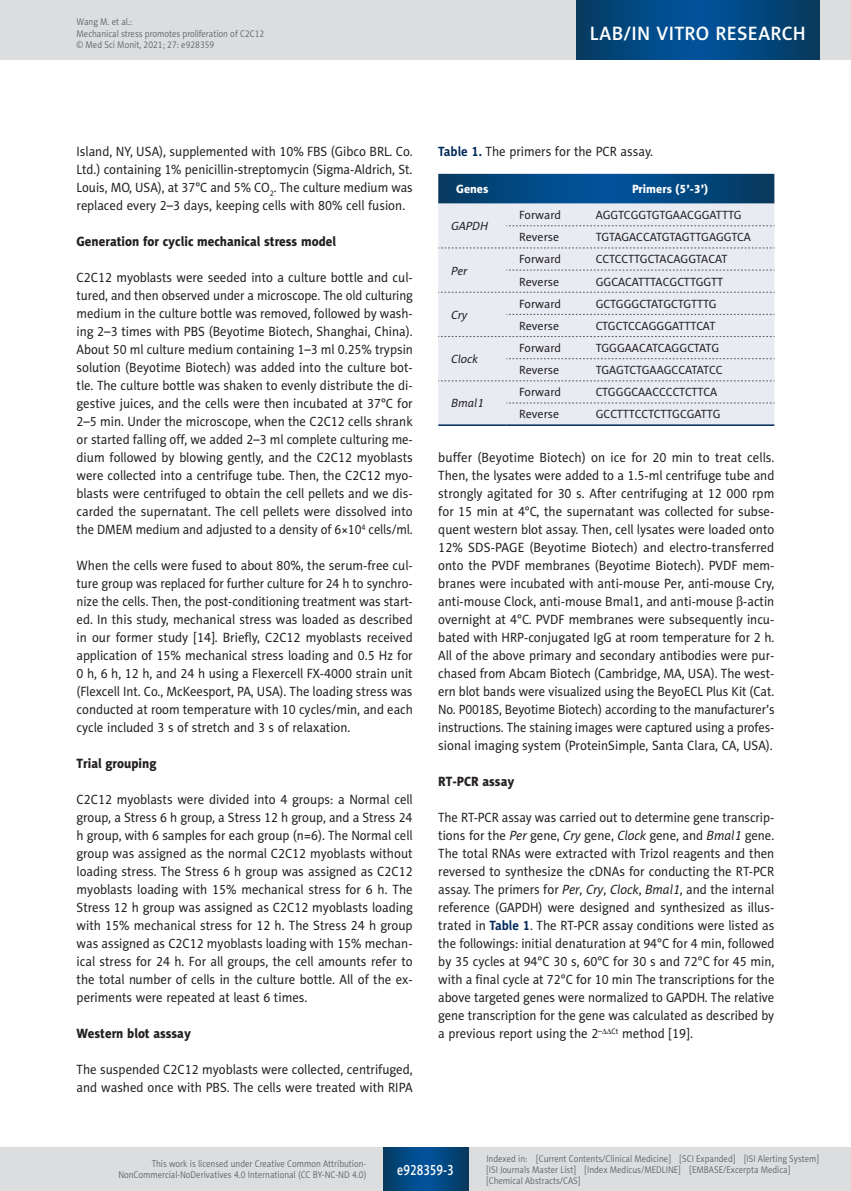
<style>
.page{position:relative;width:851px;height:1191px;background:#fff}
.page>*{position:absolute;margin:0;border:0;box-sizing:border-box;transform-origin:0 0}
.t1{font:19.5px "Naomi Sans EFN Medium";letter-spacing:.015em;color:#fff}
.MSM_e-PAGINA{font:15px "Naomi Sans EFN Medium";color:#fff;scale:.8 1}
.MSM_Body{font:13.5px/18px "Naomi Sans EFN";color:#231f20;text-align:justify;scale:.95 1}
.MSM_Body-2{font:13.5px/18px "Naomi Sans EFN";color:#231f20;text-align:justify;scale:.96 1}
.MSM_Body-3{font:13.5px/18px "Naomi Sans EFN";color:#231f20;text-align:justify;scale:.94 1}
.MSM_Headline_2{font:13.5px "Naomi Sans EFN Heavy";color:#231f20;scale:.95 1}
.MSM_Tabela_zawartosc{font:12px "Naomi Sans EFN";color:#231f20}
.MSM_Tabela_zawartosc-2{font:12px "Naomi Sans EFN";letter-spacing:-.02em;color:#231f20}
.MSM_Tabela_zawartosc-3{font:italic 12px "Naomi Sans EFN";color:#231f20}
.MSM_Tabela_Head{font:12px "Naomi Sans EFN Heavy";color:#fff}
.MSM_Tabela_zawartosc-4{font:12px "Naomi Sans EFN";letter-spacing:-.025em;color:#231f20}
.MSM_pagina_zywa{font:9.75px/11.2px "Naomi Sans EFN Light";color:#57585a;scale:.9 1}
.MSM_pagina_sygnatura{font:9.75px "Naomi Sans EFN Light";color:#57585a;scale:.9 1}
.s1{font-weight:700;color:#00295c}
.s2{font-family:"Standard Sym L"}
.s3{font-style:italic}
</style>
<div class="page">
<svg style="left:438px;top:174px;width:336px;height:30px;background:#074a81"></svg>
<div style="left:438px;top:204px;width:336px;height:220px;background:#e8ebf2"></div>
<svg style="left:506px;top:225px;width:268px;height:1px"></svg>
<svg style="left:438px;top:248px;width:336px;height:1px"></svg>
<svg style="left:506px;top:270px;width:268px;height:1px"></svg>
<svg style="left:438px;top:292px;width:336px;height:1px"></svg>
<svg style="left:506px;top:314px;width:268px;height:1px"></svg>
<svg style="left:438px;top:336px;width:336px;height:1px"></svg>
<svg style="left:506px;top:358px;width:268px;height:1px"></svg>
<svg style="left:506px;top:403px;width:268px;height:1px"></svg>
<hr style="left:506px;top:424px;width:60px;height:2px;background:#00295c">
<hr style="left:566px;top:424px;width:208px;height:2px;background:#00295c">
<svg style="left:438px;top:380px;width:336px;height:1px"></svg>
<hr style="left:438px;top:424px;width:68px;height:2px;background:#00295c">
<div style="left:0;top:1148px;width:850px;height:43px;background:#dcdddf"></div>
<svg style="left:383px;top:1147px;width:85px;height:43px;background:#02477e"></svg>
<div style="left:0;top:0;width:850px;height:60px;background:#dcdddf"></div>
<svg style="left:576px;top:0;width:243px;height:60px;background:#02477e"></svg>
<p class="MSM_pagina_zywa" style="left:77px;top:16px;width:210px">Wang M. et al.:<br>Mechanical stress promotes proliferation of C2C12</p>
<p class="MSM_pagina_sygnatura" style="left:77px;top:39px;width:154px">© Med Sci Monit, 2021; 27: e928359</p>
<h1 class="t1" style="left:589px;top:22px;width:217px">LAB/IN VITRO RESEARCH</h1>
<p class="MSM_Body" style="left:77px;top:142px;width:355px">Island, NY, USA), supplemented with 10% FBS (Gibco BRL. Co.<br>Ltd.) containing 1% penicillin-streptomycin (Sigma-Aldrich, St.<br>Louis, MO, USA), at 37°C and 5% CO<sub>2</sub>. The culture medium was replaced every 2–3 days, keeping cells with 80% cell fusion.</p>
<p class="MSM_Headline_2" style="left:77px;top:233px;width:274px">Generation for cyclic mechanical stress model</p>
<p class="MSM_Body" style="left:77px;top:268px;width:355px">C2C12 myoblasts were seeded into a culture bottle and cul&shy;tured, and then observed under a microscope. The old culturing medium in the culture bottle was removed, followed by wash&shy;ing 2–3 times with PBS (Beyotime Biotech, Shanghai, China).<br>About 50 ml culture medium containing 1–3 ml 0.25% trypsin solution (Beyotime Biotech) was added into the culture bot&shy;tle. The culture bottle was shaken to evenly distribute the di&shy;gestive juices, and the cells were then incubated at 37°C for 2–5 min. Under the microscope, when the C2C12 cells shrank or started falling off, we added 2–3 ml complete culturing me&shy;dium followed by blowing gently, and the C2C12 myoblasts were collected into a centrifuge tube. Then, the C2C12 myo&shy;blasts were centrifuged to obtain the cell pellets and we dis&shy;carded the supernatant. The cell pellets were dissolved into the DMEM medium and adjusted to a density of 6×10<sup>4</sup> cells/ml.</p>
<p class="MSM_Body" style="left:77px;top:556px;width:355px">When the cells were fused to about 80%, the serum-free cul&shy;ture group was replaced for further culture for 24 h to synchro&shy;nize the cells. Then, the post-conditioning treatment was start&shy;ed. In this study, mechanical stress was loaded as described in our former study [14]. Briefly, C2C12 myoblasts received application of 15% mechanical stress loading and 0.5 Hz for 0 h, 6 h, 12 h, and 24 h using a Flexercell FX-4000 strain unit (Flexcell Int. Co., McKeesport, PA, USA). The loading stress was conducted at room temperature with 10 cycles/min, and each cycle included 3 s of stretch and 3 s of relaxation.</p>
<p class="MSM_Headline_2" style="left:77px;top:755px;width:85px">Trial grouping</p>
<p class="MSM_Body" style="left:77px;top:790px;width:355px">C2C12 myoblasts were divided into 4 groups: a Normal cell group, a Stress 6 h group, a Stress 12 h group, and a Stress 24 h group, with 6 samples for each group (n=6). The Normal cell group was assigned as the normal C2C12 myoblasts without loading stress. The Stress 6 h group was assigned as C2C12 myoblasts loading with 15% mechanical stress for 6 h. The Stress 12 h group was assigned as C2C12 myoblasts loading with 15% mechanical stress for 12 h. The Stress 24 h group was assigned as C2C12 myoblasts loading with 15% mechan&shy;ical stress for 24 h. For all groups, the cell amounts refer to the total number of cells in the culture bottle. All of the ex&shy;periments were repeated at least 6 times.</p>
<p class="MSM_Headline_2" style="left:77px;top:1025px;width:122px">Western blot asssay</p>
<p class="MSM_Body" style="left:77px;top:1060px;width:355px">The suspended C2C12 myoblasts were collected, centrifuged, and washed once with PBS. The cells were treated with RIPA</p>
<p class="MSM_Body" style="left:438px;top:142px;width:228px"><span class="s1">Table 1.</span> The primers for the PCR assay.</p>
<p class="MSM_Tabela_Head" style="left:456px;top:182px;width:34px">Genes</p>
<p class="MSM_Tabela_Head" style="left:632px;top:182px;width:77px">Primers (5’-3’)</p>
<p class="MSM_Tabela_zawartosc-3" style="left:451px;top:219px;width:39px">GAPDH</p>
<p class="MSM_Tabela_zawartosc" style="left:519px;top:208px;width:43px">Forward</p>
<p class="MSM_Tabela_zawartosc" style="left:595px;top:208px;width:147px">AGGTCGGTGTGAACGGATTTG</p>
<p class="MSM_Tabela_zawartosc" style="left:519px;top:230px;width:42px">Reverse</p>
<p class="MSM_Tabela_zawartosc-2" style="left:595px;top:230px;width:157px">TGTAGACCATGTAGTTGAGGTCA</p>
<p class="MSM_Tabela_zawartosc-3" style="left:451px;top:264px;width:18px">Per</p>
<p class="MSM_Tabela_zawartosc-3" style="left:451px;top:308px;width:18px">Cry</p>
<p class="MSM_Tabela_zawartosc-3" style="left:451px;top:352px;width:28px">Clock</p>
<p class="MSM_Tabela_zawartosc-3" style="left:451px;top:396px;width:34px">Bmal1</p>
<p class="MSM_Tabela_zawartosc" style="left:519px;top:252px;width:43px">Forward</p>
<p class="MSM_Tabela_zawartosc" style="left:595px;top:252px;width:133px">CCTCCTTGCTACAGGTACAT</p>
<p class="MSM_Tabela_zawartosc" style="left:519px;top:274px;width:42px">Reverse</p>
<p class="MSM_Tabela_zawartosc" style="left:595px;top:274px;width:129px">GGCACATTTACGCTTGGTT</p>
<p class="MSM_Tabela_zawartosc" style="left:519px;top:297px;width:43px">Forward</p>
<p class="MSM_Tabela_zawartosc-4" style="left:595px;top:297px;width:123px">GCTGGGCTATGCTGTTTG</p>
<p class="MSM_Tabela_zawartosc" style="left:519px;top:319px;width:42px">Reverse</p>
<p class="MSM_Tabela_zawartosc" style="left:595px;top:319px;width:121px">CTGCTCCAGGGATTTCAT</p>
<p class="MSM_Tabela_zawartosc" style="left:519px;top:341px;width:43px">Forward</p>
<p class="MSM_Tabela_zawartosc" style="left:595px;top:341px;width:125px">TGGGAACATCAGGCTATG</p>
<p class="MSM_Tabela_zawartosc" style="left:519px;top:363px;width:42px">Reverse</p>
<p class="MSM_Tabela_zawartosc-2" style="left:595px;top:363px;width:128px">TGAGTCTGAAGCCATATCC</p>
<p class="MSM_Tabela_zawartosc" style="left:519px;top:385px;width:43px">Forward</p>
<p class="MSM_Tabela_zawartosc" style="left:595px;top:385px;width:123px">CTGGGCAACCCCTCTTCA</p>
<p class="MSM_Tabela_zawartosc" style="left:519px;top:407px;width:42px">Reverse</p>
<p class="MSM_Tabela_zawartosc" style="left:595px;top:407px;width:126px">GCCTTTCCTCTTGCGATTG</p>
<p class="MSM_Body-2" style="left:438px;top:448px;width:352px">buffer (Beyotime Biotech) on ice for 20 min to treat cells.<br>Then, the lysates were added to a 1.5-ml centrifuge tube and strongly agitated for 30 s. After centrifuging at 12 000 rpm for 15 min at 4°C, the supernatant was collected for subse&shy;quent western blot assay. Then, cell lysates were loaded onto 12% SDS-PAGE (Beyotime Biotech) and electro-transferred onto the PVDF membranes (Beyotime Biotech). PVDF mem&shy;branes were incubated with anti-mouse Per, anti-mouse Cry, anti-mouse Clock, anti-mouse Bmal1, and anti-mouse <span class="s2">b</span>-actin overnight at 4°C. PVDF membranes were subsequently incu&shy;bated with HRP-conjugated IgG at room temperature for 2 h.<br>All of the above primary and secondary antibodies were pur&shy;chased from Abcam Biotech (Cambridge, MA, USA). The west&shy;ern blot bands were visualized using the BeyoECL Plus Kit (Cat.<br>No. P0018S, Beyotime Biotech) according to the manufacturer’s instructions. The staining images were captured using a profes&shy;sional imaging system (ProteinSimple, Santa Clara, CA, USA).</p>
<p class="MSM_Headline_2" style="left:438px;top:773px;width:82px">RT-PCR assay</p>
<p class="MSM_Body-3" style="left:438px;top:808px;width:359px">The RT-PCR assay was carried out to determine gene transcrip&shy;tions for the <span class="s3">Per</span> gene, <span class="s3">Cry</span> gene, <span class="s3">Clock</span> gene, and <span class="s3">Bmal1</span> gene.<br>The total RNAs were extracted with Trizol reagents and then reversed to synthesize the cDNAs for conducting the RT-PCR assay. The primers for <span class="s3">Per</span>, <span class="s3">Cry</span>, <span class="s3">Clock</span>, <span class="s3">Bmal1</span>, and the internal reference (GAPDH) were designed and synthesized as illus&shy;trated in <span class="s1">Table 1</span>. The RT-PCR assay conditions were listed as the followings: initial denaturation at 94°C for 4 min, followed by 35 cycles at 94°C 30 s, 60°C for 30 s and 72°C for 45 min, with a final cycle at 72°C for 10 min The transcriptions for the above targeted genes were normalized to GAPDH. The relative gene transcription for the gene was calculated as described by a previous report using the 2<sup>–</sup><sup>DD</sup><sup>Ct</sup> method [19].</p>
<p class="MSM_pagina_zywa" style="left:118px;top:1158px;width:277px;text-align:right">This work is licensed under Creative Common Attribution-<br>NonCommercial-NoDerivatives 4.0 International (CC BY-NC-ND 4.0)</p>
<p class="MSM_e-PAGINA" style="left:397px;top:1160px;width:72px">e928359-3</p>
<p class="MSM_pagina_zywa" style="left:486px;top:1152px;width:371px">Indexed in: [Current Contents/Clinical Medicine] [SCI Expanded] [ISI Alerting System] [ISI Journals Master List] [Index Medicus/MEDLINE] [EMBASE/Excerpta Medica] [Chemical Abstracts/CAS]</p>
</div>
